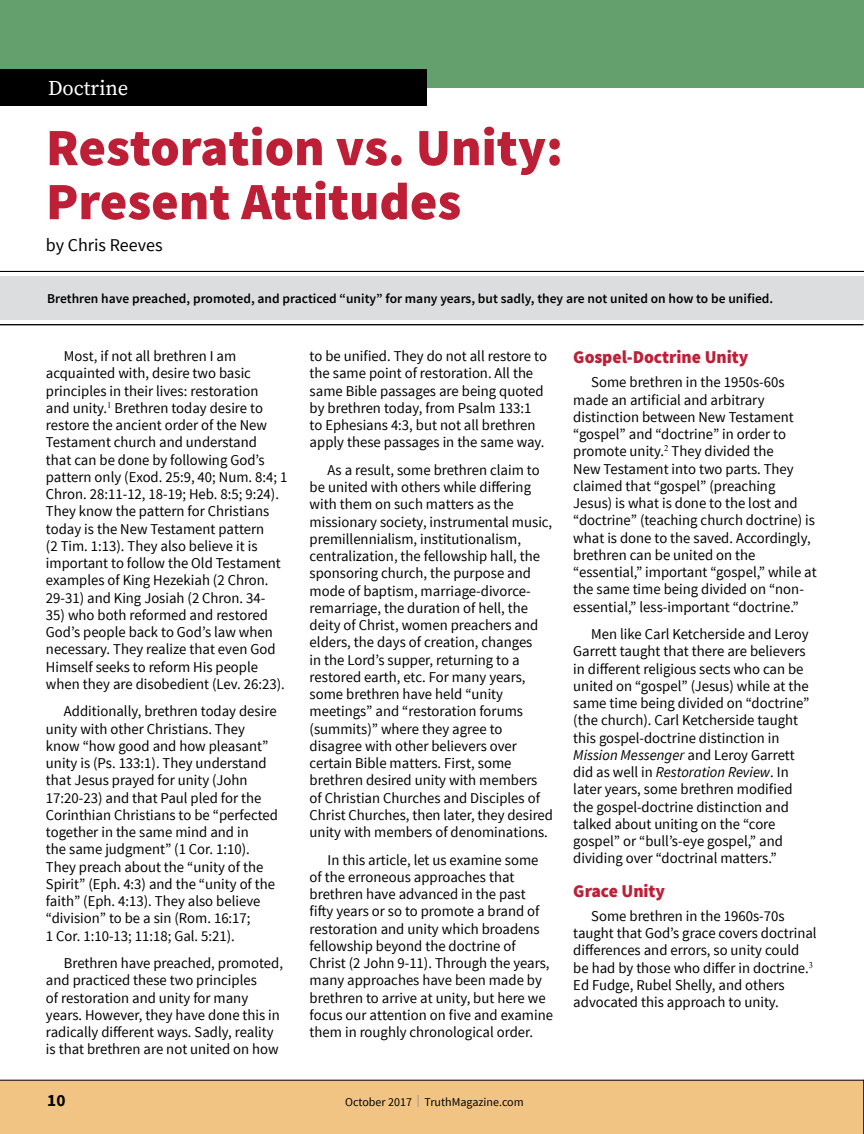
<style>
.page{position:relative;width:864px;height:1134px;background:#fff}
.page>*{position:absolute;margin:0;border:0;box-sizing:border-box;transform-origin:0 0}
.t1{font:900 52.5px/54px "Source Sans Pro";color:#bd2036}
.t2{font:21px "Source Serif Pro";color:#fff}
.t3{font:900 18px "Source Sans Pro";letter-spacing:-.005em;color:#bd2036}
.t4{font:18px "Source Sans Pro";color:#000}
.t5{font:700 17.25px "Source Sans Pro";color:#000}
.t6{font:15px/17.2px "Source Sans Pro";color:#000}
.t7{font:600 13.5px "Source Sans Pro";color:#000}
.t8{font:12px "Source Sans Pro";color:#000}
.s1{color:#8a8c8e}
.s2{font-style:italic}
</style>
<div class="page">
<div style="left:0;top:0;width:864px;height:88px;background:#63a06e"></div>
<div style="left:0;top:1080px;width:863px;height:54px;background:#f2c484"></div>
<svg style="left:863px;top:1080px;width:1px;height:54px"></svg>
<div style="left:0;top:70px;width:427px;height:36px;background:#000"></div>
<div style="left:0;top:276px;width:864px;height:43px;background:#dcddde"></div>
<hr style="left:0;top:271px;width:864px;height:1px;background:#000">
<hr style="left:0;top:324px;width:863px;height:1px;background:#000">
<h2 class="t2" style="left:48px;top:76px;width:82px">Doctrine</h2>
<h1 class="t1" style="left:46px;top:123px;width:519px">Restoration vs. Unity:<br>Present Attitudes</h1>
<p class="t4" style="left:46px;top:234px;width:118px">by Chris Reeves</p>
<p class="t7" style="left:47px;top:290px;width:727px">Brethren have preached, promoted, and practiced “unity” for many years, but sadly, they are not united on how to be unified.</p>
<p class="t7" style="left:47px;top:290px;width:81px">synopsis ere</p>
<p class="t6" style="left:46px;top:348px;width:243px;text-indent:18px">Most, if not all brethren I am acquainted with, desire two basic principles in their lives: restoration<br>and unity.<sup>1</sup> Brethren today desire to restore the ancient order of the New Testament church and understand<br>that can be done by following God’s pattern only (Exod. 25:9, 40; Num. 8:4; 1<br>Chron. 28:11-12, 18-19; Heb. 8:5; 9:24).<br>They know the pattern for Christians today is the New Testament pattern<br>(2 Tim. 1:13). They also believe it is important to follow the Old Testament examples of King Hezekiah (2 Chron.<br>29-31) and King Josiah (2 Chron. 34-</p>
<p class="t6" style="left:46px;top:607px;width:240px">35) who both reformed and restored God’s people back to God’s law when necessary. They realize that even God Himself seeks to reform His people when they are disobedient (Lev. 26:23).</p>
<p class="t6" style="left:46px;top:703px;width:234px;text-indent:18px">Additionally, brethren today desire unity with other Christians. They know “how good and how pleasant” unity is (Ps. 133:1). They understand that Jesus prayed for unity (John 17:20-23) and that Paul pled for the Corinthian Christians to be “perfected together in the same mind and in<br>the same judgment” (1 Cor. 1:10).<br>They preach about the “unity of the Spirit” (Eph. 4:3) and the “unity of the faith” (Eph. 4:13). They also believe “division” to be a sin (Rom. 16:17;<br>1 Cor. 1:10-13; 11:18; Gal. 5:21).</p>
<p class="t6" style="left:46px;top:955px;width:239px;text-indent:18px">Brethren have preached, promoted, and practiced these two principles<br>of restoration and unity for many years. However, they have done this in radically different ways. Sadly, reality is that brethren are not united on how</p>
<p class="t6" style="left:310px;top:348px;width:239px">to be unified. They do not all restore to the same point of restoration. All the same Bible passages are being quoted by brethren today, from Psalm 133:1 to Ephesians 4:3, but not all brethren apply these passages in the same way.</p>
<p class="t6" style="left:310px;top:462px;width:245px;text-indent:18px">As a result, some brethren claim to be united with others while differing with them on such matters as the missionary society, instrumental music, premillennialism, institutionalism, centralization, the fellowship hall, the sponsoring church, the purpose and mode of baptism, marriage-divorce&shy;remarriage, the duration of hell, the deity of Christ, women preachers and elders, the days of creation, changes<br>in the Lord’s supper, returning to a restored earth, etc. For many years, some brethren have held “unity meetings” and “restoration forums (summits)” where they agree to disagree with other believers over certain Bible matters. First, some brethren desired unity with members of Christian Churches and Disciples of Christ Churches, then later, they desired unity with members of denominations.</p>
<p class="t6" style="left:310px;top:851px;width:245px;text-indent:18px">In this article, let us examine some of the erroneous approaches that brethren have advanced in the past fifty years or so to promote a brand of restoration and unity which broadens fellowship beyond the doctrine of Christ (2 John 9-11). Through the years, many approaches have been made by brethren to arrive at unity, but here we focus our attention on five and examine them in roughly chronological order.</p>
<p class="t5" style="left:47px;top:1090px;width:20px">10</p>
<p class="t8" style="left:345px;top:1095px;width:180px">October 2017 <span class="s1">|</span> TruthMagazine.com</p>
<p class="t3" style="left:573px;top:346px;width:176px">Gospel-Doctrine Unity</p>
<p class="t6" style="left:573px;top:374px;width:245px;text-indent:18px">Some brethren in the 1950s-60s made an artificial and arbitrary distinction between New Testament “gospel” and “doctrine” in order to promote unity.<sup>2</sup> They divided the<br>New Testament into two parts. They claimed that “gospel” (preaching Jesus) is what is done to the lost and “doctrine” (teaching church doctrine) is what is done to the saved. Accordingly, brethren can be united on the “essential,” important “gospel,” while at the same time being divided on “non&shy;essential,” less-important “doctrine.”</p>
<p class="t6" style="left:573px;top:626px;width:238px;text-indent:18px">Men like Carl Ketcherside and Leroy Garrett taught that there are believers in different religious sects who can be united on “gospel” (Jesus) while at the same time being divided on “doctrine” (the church). Carl Ketcherside taught this gospel-doctrine distinction in <span class="s2">Mission Messenger</span> and Leroy Garrett did as well in <span class="s2">Restoration Review</span>. In later years, some brethren modified the gospel-doctrine distinction and talked about uniting on the “core gospel” or “bull’s-eye gospel,” and dividing over “doctrinal matters.”</p>
<p class="t3" style="left:573px;top:879px;width:93px">Grace Unity</p>
<p class="t6" style="left:573px;top:908px;width:245px;text-indent:18px">Some brethren in the 1960s-70s taught that God’s grace covers doctrinal differences and errors, so unity could be had by those who differ in doctrine.<sup>3<br></sup>Ed Fudge, Rubel Shelly, and others advocated this approach to unity.</p>
</div>
